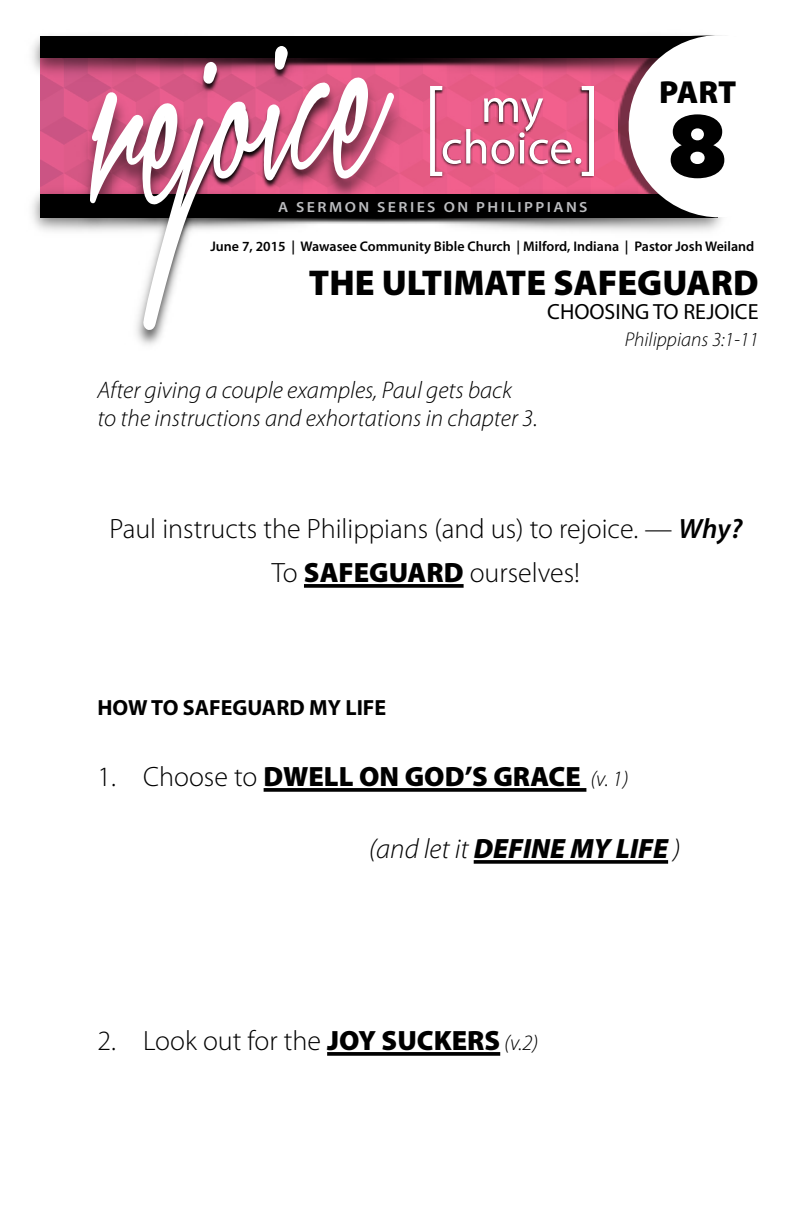
<style>
.page{position:relative;width:792px;height:1224px;background:#fff}
.page>*{position:absolute;margin:0;border:0;box-sizing:border-box;transform-origin:0 0}
.t1{font:900 88px "Gotham";color:#000}
.t2{font:900 36px "Myriad Pro";color:#000}
.t3{font:900 32px "Myriad Pro";color:#000}
.t4{font:300 28px/44px "Myriad Pro";color:#000;text-align:center}
.t5{font:900 28px "Myriad Pro";color:#000}
.t6{font:italic 900 28px "Myriad Pro";color:#000}
.t7{font:italic 300 24px/28px "Myriad Pro";color:#000}
.t8{font:700 22px "Myriad Pro";color:#000}
.t9{font:22px "Myriad Pro";color:#000}
.t10{font:italic 300 20px "Myriad Pro";color:#000}
.t11{font:600 14.8px "Myriad Pro";letter-spacing:.15em;color:#bcbdc0;scale:1.09 1}
.t12{font:600 14px "Myriad Pro";color:#000}
.s1{font-weight:600;font-style:italic}
.s2{font-weight:900}
.s3{font-weight:300}
.s4{font-weight:300;font-style:italic;font-size:22px}
.s5{font-style:italic;font-size:22px}
</style>
<div class="page">
<img style="left:475px;top:146px;width:247px;height:86px">
<div style="left:40px;top:194px;width:678px;height:24px;background:#000"></div>
<img style="left:475px;top:58px;width:144px;height:88px">
<div style="left:40px;top:36px;width:678px;height:22px;background:#000"></div>
<svg style="left:620px;top:35px;width:102px;height:184px"></svg>
<img style="left:32px;top:35px;width:443px;height:310px">
<svg style="left:203px;top:62px;width:14px;height:15px"></svg>
<svg style="left:275px;top:46px;width:13px;height:24px"></svg>
<svg style="left:90px;top:77px;width:304px;height:253px"></svg>
<svg style="left:304px;top:584px;width:160px;height:4px"></svg>
<svg style="left:264px;top:788px;width:322px;height:4px"></svg>
<svg style="left:474px;top:860px;width:194px;height:4px"></svg>
<svg style="left:327px;top:1052px;width:173px;height:4px"></svg>
<p class="t11" style="left:278px;top:198px;width:286px">A SERMON SERIES ON PHILIPPIANS</p>
<p class="t3" style="left:659px;top:74px;width:79px">PART</p>
<p class="t1" style="left:670px;top:83px;width:57px">8</p>
<p class="t12" style="left:210px;top:237px;width:545px">June 7, 2015 | Wawasee Community Bible Church | Milford, Indiana | Pastor Josh Weiland</p>
<p class="t2" style="left:309px;top:262px;width:451px">THE ULTIMATE SAFEGUARD</p>
<p class="t9" style="left:547px;top:298px;width:213px">CHOOSING TO REJOICE</p>
<p class="t10" style="left:625px;top:327px;width:135px">Philippians 3:1-11</p>
<p class="t7" style="left:97px;top:376px;width:442px">After giving a couple examples, Paul gets back<br>to the instructions and exhortations in chapter 3.</p>
<p class="t4" style="left:110px;top:507px;width:634px">Paul instructs the Philippians (and us) to rejoice. — <span class="s1">Why?<br></span>To <span class="s2">SAFEGUARD</span> ourselves!</p>
<p class="t8" style="left:97px;top:693px;width:290px">HOW TO SAFEGUARD MY LIFE</p>
<p class="t5" style="left:97px;top:761px;width:533px"><span class="s3">1. Choose to</span> DWELL ON GOD’S GRACE <span class="s4">(v. 1)</span></p>
<p class="t6" style="left:369px;top:833px;width:313px"><span class="s3">(and let it</span> DEFINE MY LIFE <span class="s3">)</span></p>
<p class="t4" style="left:97px;top:1019px;width:443px">2. Look out for the <span class="s2">JOY SUCKERS</span> <span class="s5">(v.2)</span></p>
</div>
